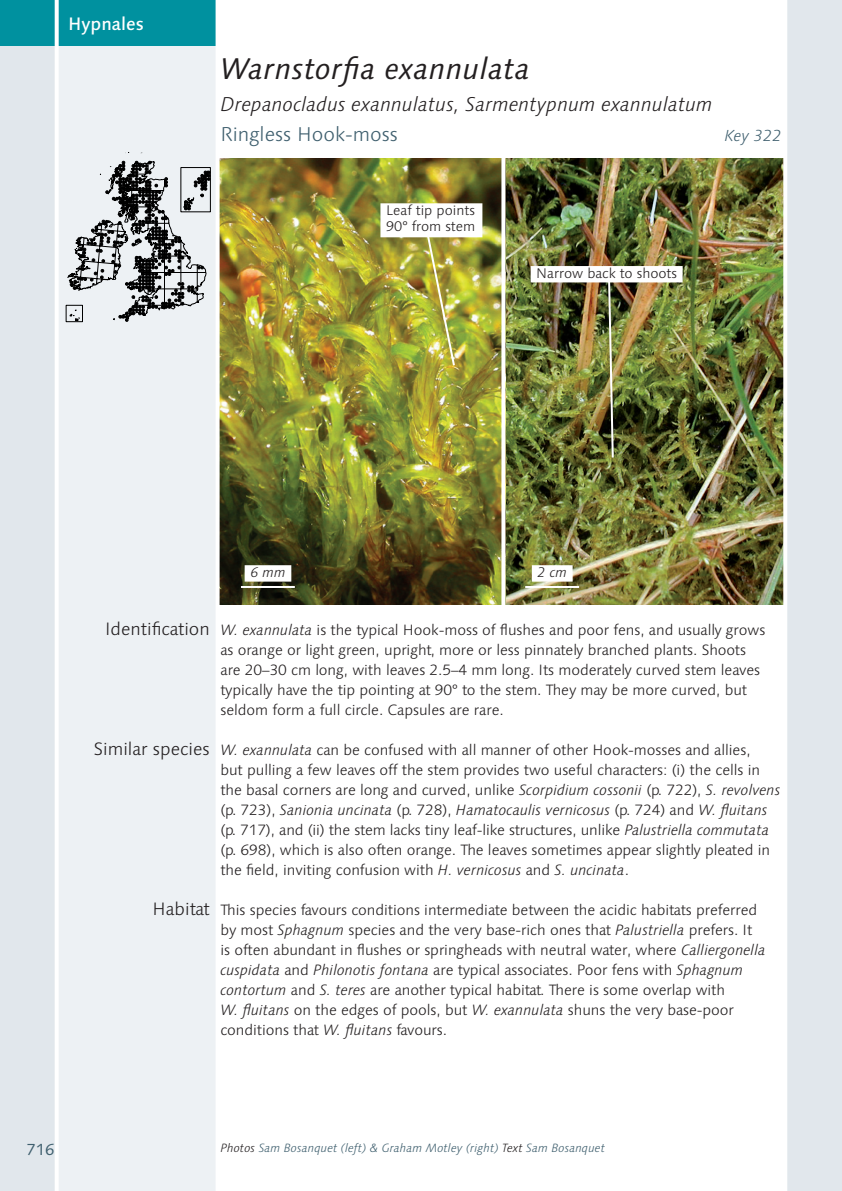
<style>
.page{position:relative;width:842px;height:1191px;background:#fff}
.page>*{position:absolute;margin:0;border:0;box-sizing:border-box;transform-origin:0 0}
.Title_1_Moss_Species{font:italic 30px "Linotype Syntax";letter-spacing:.01em;color:#231f20}
.Title_2_Moss_Syn_Nam{font:italic 300 20px "Linotype Syntax";color:#231f20}
.Title_3_Moss_English{font:300 20px "Linotype Syntax";color:#3f5f6e}
.Text_Subheads_Right{font:300 18px "Linotype Syntax";color:#231f20}
.Title_4_Order_Name{font:500 18px "Linotype Syntax";color:#fff}
.Title_3_Moss_English-2{font:italic 300 16px "Linotype Syntax";color:#3f5f6e}
.t1{font:16px "Linotype Syntax";color:#3f5f6e}
.Text_Body{font:300 15px/20px "Linotype Syntax";letter-spacing:-.005em;color:#231f20}
.Photo_Annotation_Wit{font:300 14px/16px "Linotype Syntax";color:#231f20}
.Photo_Scale_Bar_With{font:italic 300 14px "Linotype Syntax";color:#231f20}
.Text_Credits{font:italic 300 12px "Linotype Syntax";color:#3f5f6e}
.s1{font-style:italic}
.s2{color:#231f20}
</style>
<div class="page">
<img style="left:220px;top:159px;width:563px;height:445px">
<hr style="left:525px;top:586px;width:54px;height:2px;background:#fff">
<div style="left:532px;top:565px;width:41px;height:16px;background:#fff"></div>
<svg style="left:501px;top:158px;width:4px;height:447px"></svg>
<hr style="left:241px;top:586px;width:54px;height:2px;background:#fff">
<div style="left:245px;top:565px;width:46px;height:16px;background:#fff"></div>
<div style="left:0;top:0;width:218px;height:1191px;background:#edf1f4"></div>
<div style="left:0;top:0;width:57px;height:1191px;background:#e1e7ec"></div>
<div style="left:0;top:0;width:218px;height:45px;background:#00919f"></div>
<hr style="left:55px;top:0;width:4px;height:1191px;background:#fff">
<svg style="left:66px;top:152px;width:144px;height:170px"></svg>
<div style="left:785px;top:0;width:57px;height:1191px;background:#e1e7ec"></div>
<hr style="left:216px;top:0;width:4px;height:1191px;background:#fff">
<hr style="left:783px;top:0;width:4px;height:1191px;background:#fff">
<img style="left:426px;top:237px;width:30px;height:130px">
<div style="left:380px;top:203px;width:102px;height:34px;background:#fff"></div>
<svg style="left:607px;top:282px;width:8px;height:177px"></svg>
<div style="left:531px;top:266px;width:152px;height:16px;background:#fff"></div>
<p class="Title_4_Order_Name" style="left:68px;top:13px;width:77px">Hypnales</p>
<p class="Title_1_Moss_Species" style="left:220px;top:51px;width:311px">Warnstorfia exannulata</p>
<p class="Title_2_Moss_Syn_Nam" style="left:220px;top:92px;width:494px">Drepanocladus exannulatus, Sarmentypnum exannulatum</p>
<p class="Title_3_Moss_English" style="left:220px;top:122px;width:179px">Ringless Hook-moss</p>
<p class="Title_3_Moss_English-2" style="left:724px;top:126px;width:59px">Key 322</p>
<p class="Photo_Annotation_Wit" style="left:386px;top:203px;width:91px">Leaf tip points<br>90° from stem</p>
<p class="Photo_Annotation_Wit" style="left:536px;top:265px;width:142px">Narrow back to shoots</p>
<p class="Photo_Scale_Bar_With" style="left:250px;top:564px;width:37px">6 mm</p>
<p class="Photo_Scale_Bar_With" style="left:537px;top:564px;width:31px">2 cm</p>
<p class="Text_Subheads_Right" style="left:105px;top:618px;width:106px">Identification</p>
<p class="Text_Subheads_Right" style="left:94px;top:738px;width:117px">Similar species</p>
<p class="Text_Subheads_Right" style="left:153px;top:898px;width:59px">Habitat</p>
<p class="Text_Body" style="left:220px;top:620px;width:546px"><span class="s1">W. exannulata</span> is the typical Hook-moss of flushes and poor fens, and usually grows as orange or light green, upright, more or less pinnately branched plants. Shoots are 20–30 cm long, with leaves 2.5–4 mm long. Its moderately curved stem leaves typically have the tip pointing at 90° to the stem. They may be more curved, but seldom form a full circle. Capsules are rare.</p>
<p class="Text_Body" style="left:220px;top:740px;width:562px"><span class="s1">W. exannulata</span> can be confused with all manner of other Hook-mosses and allies,<br>but pulling a few leaves off the stem provides two useful characters: (i) the cells in the basal corners are long and curved, unlike <span class="s1">Scorpidium cossonii</span> (p. 722), <span class="s1">S. revolvens </span>(p. 723), <span class="s1">Sanionia uncinata</span> (p. 728), <span class="s1">Hamatocaulis vernicosus</span> (p. 724) and <span class="s1">W. fluitans </span>(p. 717), and (ii) the stem lacks tiny leaf-like structures, unlike <span class="s1">Palustriella commutata </span>(p. 698), which is also often orange. The leaves sometimes appear slightly pleated in the field, inviting confusion with <span class="s1">H. vernicosus</span> and <span class="s1">S. uncinata</span>.</p>
<p class="Text_Body" style="left:220px;top:900px;width:547px">This species favours conditions intermediate between the acidic habitats preferred by most <span class="s1">Sphagnum</span> species and the very base-rich ones that <span class="s1">Palustriella</span> prefers. It is often abundant in flushes or springheads with neutral water, where <span class="s1">Calliergonella cuspidata</span> and <span class="s1">Philonotis fontana</span> are typical associates. Poor fens with <span class="s1">Sphagnum contortum</span> and <span class="s1">S. teres</span> are another typical habitat. There is some overlap with<br><span class="s1">W. fluitans</span> on the edges of pools, but <span class="s1">W. exannulata</span> shuns the very base-poor conditions that <span class="s1">W. fluitans</span> favours.</p>
<p class="t1" style="left:26px;top:1139px;width:30px">716</p>
<p class="Text_Credits" style="left:220px;top:1140px;width:386px"><span class="s2">Photos</span> Sam Bosanquet (left) &amp; Graham Motley (right) <span class="s2">Text</span> Sam Bosanquet</p>
</div>
